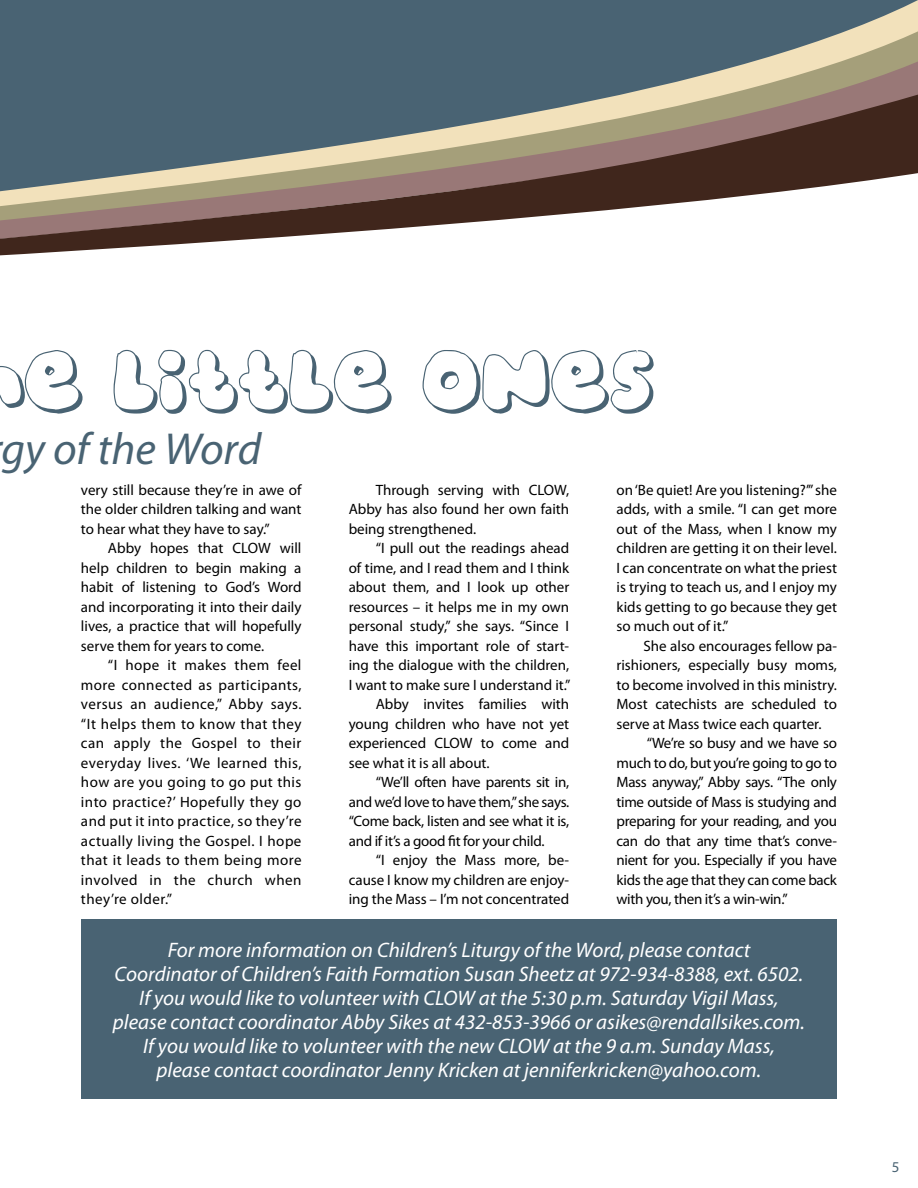
<style>
.page{position:relative;width:918px;height:1188px;background:#fff}
.page>*{position:absolute;margin:0;border:0;box-sizing:border-box;transform-origin:0 0}
.t1{font:58.5px "Bubblegums";color:#496373}
.t2{font:italic 45px "Myriad Pro";color:#496373}
.t3{font:italic 21px/24px "Myriad Pro";color:#fff;text-align:center}
.t4{font:15px/19.5px "Myriad Pro";color:#000;text-align:justify}
.t5{font:15px "Myriad Pro";letter-spacing:-.02em;color:#000}
.t6{font:15px "Myriad Pro";color:#496373}
</style>
<div class="page">
<div style="left:0;top:0;width:918px;height:25px;background:#496373"></div>
<svg style="left:0;top:25px;width:918px;height:31px;background:#596e79"></svg>
<svg style="left:0;top:56px;width:918px;height:35px;background:#65767b"></svg>
<svg style="left:0;top:91px;width:918px;height:165px"></svg>
<div style="left:81px;top:920px;width:756px;height:179px;background:#496373"></div>
<h1 class="t1" style="left:26px;top:350px;width:633px">E LITTLE ONES</h1>
<h2 class="t2" style="left:1px;top:421px;width:261px">gy of the Word</h2>
<p class="t4" style="left:81px;top:480px;width:222px">very still because they’re in awe of the older children talking and want to hear what they have to say.”</p>
<p class="t4" style="left:81px;top:538px;width:222px;text-indent:27px">Abby hopes that CLOW will help children to begin making a habit of listening to God’s Word and incorporating it into their daily lives, a practice that will hopefully serve them for years to come.</p>
<p class="t4" style="left:81px;top:655px;width:222px;text-indent:27px">“I hope it makes them feel more connected as participants, versus an audience,” Abby says. “It helps them to know that they can apply the Gospel to their everyday lives. ‘We learned this, how are you going to go put this into practice?’ Hopefully they go and put it into practice, so they’re actually living the Gospel. I hope that it leads to them being more involved in the church when they’re older.”</p>
<p class="t4" style="left:349px;top:480px;width:222px;text-indent:27px">Through serving with CLOW, Abby has also found her own faith being strengthened.</p>
<p class="t4" style="left:376px;top:538px;width:195px">“I pull out the readings ahead</p>
<p class="t4" style="left:349px;top:558px;width:222px">of time, and I read them and I think</p>
<p class="t4" style="left:349px;top:577px;width:222px">about them, and I look up other</p>
<p class="t4" style="left:349px;top:597px;width:222px">resources – it helps me in my own</p>
<p class="t4" style="left:349px;top:616px;width:222px">personal study,” she says. “Since I</p>
<p class="t4" style="left:349px;top:636px;width:222px">have this important role of start-</p>
<p class="t4" style="left:349px;top:655px;width:222px">ing the dialogue with the children,</p>
<p class="t4" style="left:349px;top:675px;width:223px">I want to make sure I understand it.”</p>
<p class="t4" style="left:376px;top:694px;width:195px">Abby invites families with</p>
<p class="t4" style="left:349px;top:714px;width:222px">young children who have not yet</p>
<p class="t4" style="left:349px;top:733px;width:222px">experienced CLOW to come and</p>
<p class="t4" style="left:349px;top:753px;width:142px">see what it is all about.</p>
<p class="t5" style="left:376px;top:773px;width:195px">“We’ll often have parents sit in,</p>
<p class="t5" style="left:349px;top:793px;width:222px">and we’d love to have them,” she says.</p>
<p class="t5" style="left:349px;top:812px;width:222px">“Come back, listen and see what it is,</p>
<p class="t5" style="left:349px;top:832px;width:197px">and if it’s a good fit for your child.</p>
<p class="t4" style="left:376px;top:850px;width:195px">“I enjoy the Mass more, be-</p>
<p class="t4" style="left:349px;top:870px;width:222px">cause I know my children are enjoy-</p>
<p class="t4" style="left:349px;top:889px;width:222px">ing the Mass – I’m not concentrated</p>
<p class="t4" style="left:616px;top:480px;width:222px">on ‘Be quiet! Are you listening?’” she adds, with a smile. “I can get more out of the Mass, when I know my children are getting it on their level.<br>I can concentrate on what the priest is trying to teach us, and I enjoy my kids getting to go because they get so much out of it.”</p>
<p class="t4" style="left:616px;top:636px;width:222px;text-indent:27px">She also encourages fellow pa&shy;rishioners, especially busy moms, to become involved in this ministry.<br>Most catechists are scheduled to serve at Mass twice each quarter.</p>
<p class="t4" style="left:616px;top:733px;width:222px;text-indent:30px">“We’re so busy and we have so much to do, but you’re going to go to Mass anyway,” Abby says. “The only time outside of Mass is studying and preparing for your reading, and you can do that any time that’s conve&shy;nient for you. Especially if you have kids the age that they can come back with you, then it’s a win-win.”</p>
<p class="t3" style="left:113px;top:938px;width:694px">For more information on Children’s Liturgy of the Word, please contact<br>Coordinator of Children’s Faith Formation Susan Sheetz at 972-934-8388, ext. 6502.<br>If you would like to volunteer with CLOW at the 5:30 p.m. Saturday Vigil Mass, please contact coordinator Abby Sikes at 432-853-3966 or asikes@rendallsikes.com.<br>If you would like to volunteer with the new CLOW at the 9 a.m. Sunday Mass,<br>please contact coordinator Jenny Kricken at jenniferkricken@yahoo.com.</p>
<p class="t6" style="left:892px;top:1158px;width:9px">5</p>
</div>
